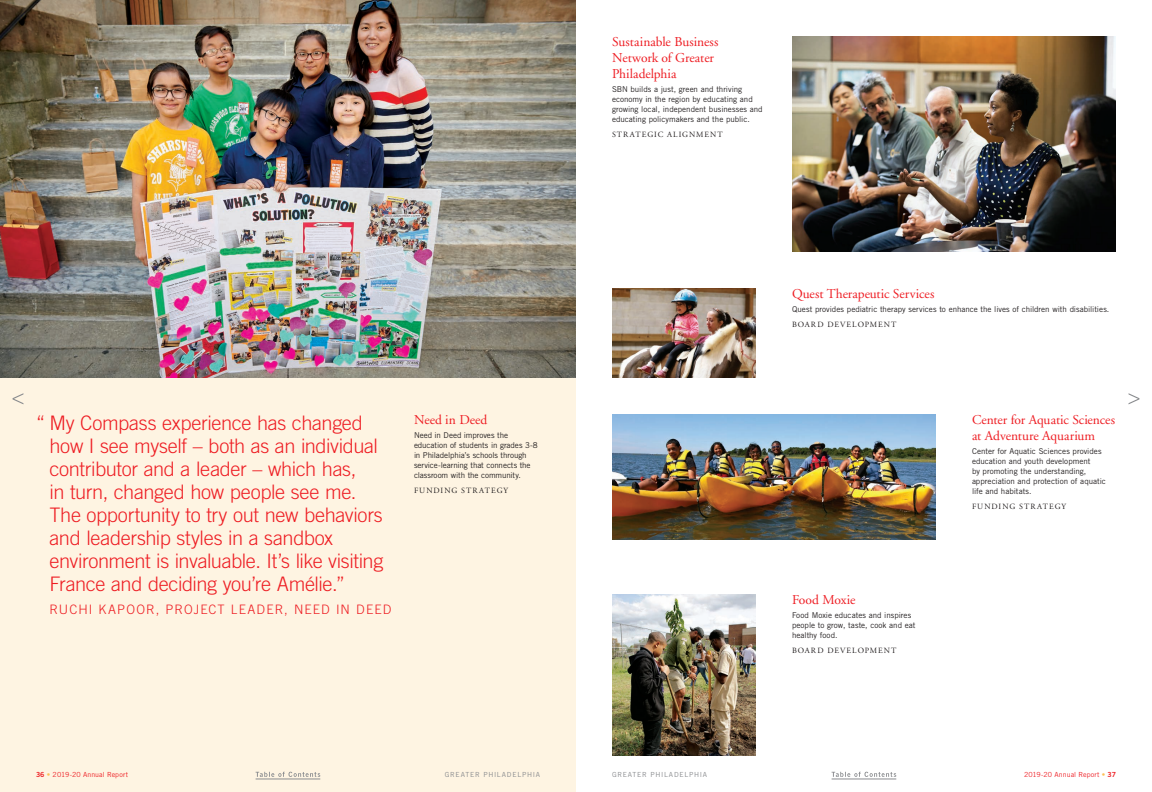
<style>
.page{position:relative;width:1152px;height:792px;background:#fff}
.page>*{position:absolute;margin:0;border:0;box-sizing:border-box;transform-origin:0 0}
.t1{font:300 20px/23px "Trade Gothic";letter-spacing:-.02em;color:#ee1d23}
.t2{font:13.5px/16px "Adobe Garamond";color:#ee1d23}
.t3{font:300 13px "Trade Gothic";letter-spacing:.085em;color:#ee1d23}
.t4{font:8px/10px "Trade Gothic";letter-spacing:-.005em;color:#231f20}
.t5{font:8px "Adobe Garamond";letter-spacing:.12em;color:#231f20}
.t6{font:7px "Trade Gothic";letter-spacing:.015em;color:#ee1d23}
.t7{font:7px "Trade Gothic";letter-spacing:.105em;color:#8a8c8f}
.s1{font-family:"Trade Gothic Bold Two"}
.s2{color:#fdc056}
</style>
<div class="page">
<div style="left:0;top:0;width:576px;height:792px;background:#fef4e2"></div>
<svg style="left:1129px;top:393px;width:10px;height:11px"></svg>
<svg style="left:832px;top:772px;width:64px;height:5px"></svg>
<hr style="left:832px;top:779px;width:64px;height:1px;background:#8a8c8f">
<svg style="left:13px;top:393px;width:10px;height:11px"></svg>
<svg style="left:256px;top:772px;width:64px;height:5px"></svg>
<hr style="left:256px;top:779px;width:64px;height:1px;background:#8a8c8f">
<img style="left:0;top:0;width:576px;height:378px">
<img style="left:792px;top:36px;width:324px;height:216px">
<img style="left:612px;top:594px;width:144px;height:162px">
<img style="left:612px;top:414px;width:324px;height:126px">
<img style="left:612px;top:288px;width:144px;height:90px">
<p class="t1" style="left:50px;top:411px;width:335px;text-indent:-14px">“ My Compass experience has changed how I see myself – both as an individual contributor and a leader – which has,<br>in turn, changed how people see me.<br>The opportunity to try out new behaviors and leadership styles in a sandbox environment is invaluable. It’s like visiting France and deciding you’re Amélie.”</p>
<h3 class="t3" style="left:49px;top:601px;width:343px">RUCHI KAPOOR, PROJECT LEADER, NEED IN DEED</h3>
<h2 class="t2" style="left:414px;top:412px;width:75px">Need in Deed</h2>
<p class="t4" style="left:414px;top:430px;width:125px">Need in Deed improves the education of students in grades 3-8 in Philadelphia’s schools through service-learning that connects the classroom with the community.</p>
<p class="t5" style="left:414px;top:486px;width:96px">FUNDING STRATEGY</p>
<h2 class="t2" style="left:612px;top:34px;width:108px">Sustainable Business<br>Network of Greater<br>Philadelphia</h2>
<p class="t4" style="left:612px;top:84px;width:152px">SBN builds a just, green and thriving economy in the region by educating and growing local, independent businesses and educating policymakers and the public.</p>
<p class="t5" style="left:612px;top:130px;width:112px">STRATEGIC ALIGNMENT</p>
<h2 class="t2" style="left:792px;top:286px;width:144px">Quest Therapeutic Services</h2>
<p class="t4" style="left:792px;top:304px;width:319px">Quest provides pediatric therapy services to enhance the lives of children with disabilities.</p>
<p class="t5" style="left:792px;top:320px;width:106px">BOARD DEVELOPMENT</p>
<h2 class="t2" style="left:792px;top:592px;width:65px">Food Moxie</h2>
<p class="t4" style="left:792px;top:610px;width:125px">Food Moxie educates and inspires people to grow, taste, cook and eat healthy food.</p>
<p class="t5" style="left:792px;top:646px;width:106px">BOARD DEVELOPMENT</p>
<h2 class="t2" style="left:972px;top:412px;width:145px">Center for Aquatic Sciences at Adventure Aquarium</h2>
<p class="t4" style="left:972px;top:446px;width:135px">Center for Aquatic Sciences provides education and youth development<br>by promoting the understanding, appreciation and protection of aquatic life and habitats.</p>
<p class="t5" style="left:972px;top:502px;width:96px">FUNDING STRATEGY</p>
<p class="t7" style="left:445px;top:770px;width:97px">GREATER PHILADELPHIA</p>
<p class="t7" style="left:612px;top:770px;width:97px">GREATER PHILADELPHIA</p>
<p class="t6" style="left:36px;top:770px;width:94px"><span class="s1">36</span> <span class="s2">•</span> 2019-20 Annual Report</p>
<p class="t6" style="left:1024px;top:770px;width:93px">2019-20 Annual Report <span class="s2">•</span> <span class="s1">37</span></p>
</div>
